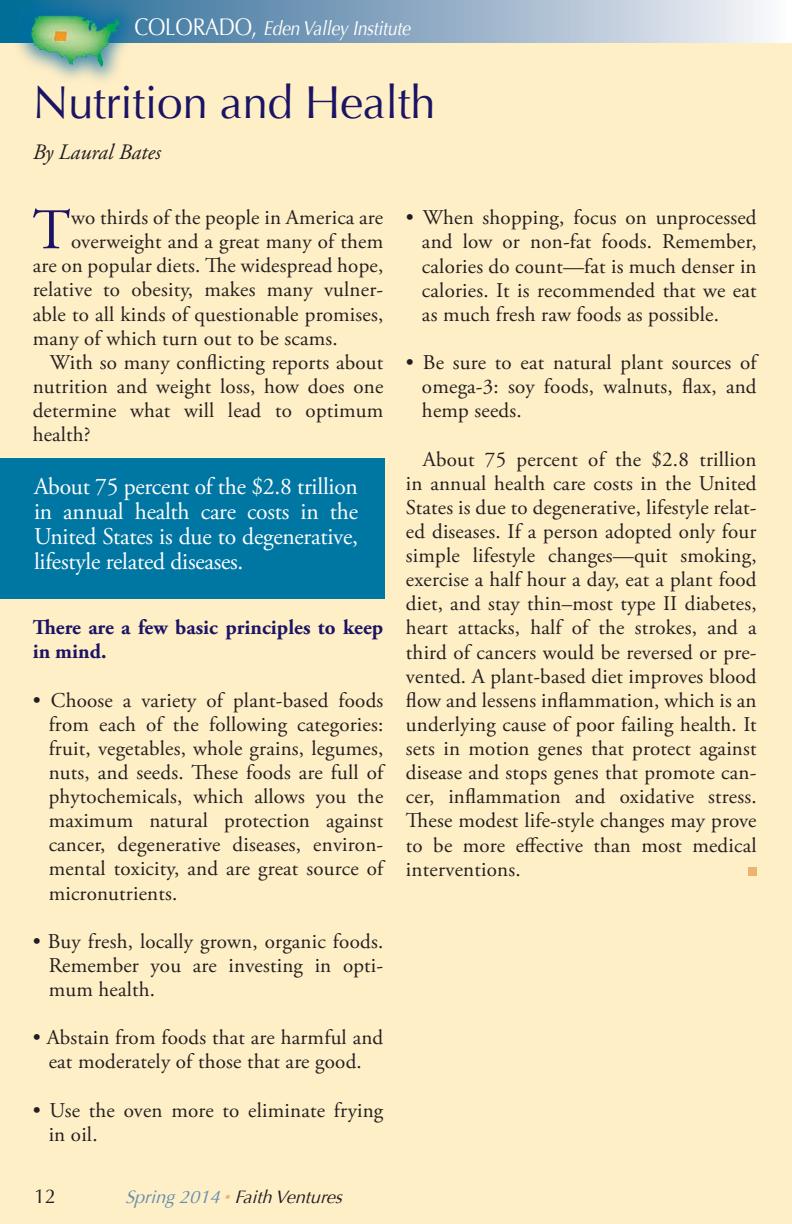
<style>
.page{position:relative;width:792px;height:1224px;background:#ffefc7}
.page>*{position:absolute;margin:0;border:0;box-sizing:border-box;transform-origin:0 0}
.t1{font:57.4px "Adobe Garamond Pro";color:#1b1464}
.t2{font:46px "Optima";letter-spacing:-.01em;color:#1b1464}
.t3{font:24px/25px "Adobe Garamond Pro";letter-spacing:-.01em;color:#fff;text-align:justify}
.t4{font:italic 22px "Adobe Garamond Pro";color:#231f20}
.t5{font:21px/24.2px "Adobe Garamond Pro";letter-spacing:.01em;color:#231f20;text-align:justify}
.t6{font:700 21px/24.2px "Adobe Garamond Pro";color:#1b1464}
.t7{font:italic 20px "Optima";color:#fff;scale:.87 1}
.t8{font:20px "Optima";color:#231f20}
.t9{font:italic 18px "Optima";color:#231f20}
.s1{font-style:normal;font-size:24px}
.s2{color:#638eb0}
.s3{font-size:12px;color:#ebb571}
</style>
<div class="page">
<div style="left:748px;top:867px;width:9px;height:8px;background:#ebb571"></div>
<svg style="left:147px;top:0;width:645px;height:43px;background:#9db5cc"></svg>
<img style="left:0;top:0;width:147px;height:81px">
<div style="left:0;top:458px;width:385px;height:141px;background:#0076a3"></div>
<p class="t7" style="left:134px;top:16px;width:323px"><span class="s1">C O L O RA D O ,</span> Eden Valley Institute</p>
<h2 class="t2" style="left:33px;top:76px;width:404px">Nutrition and Health</h2>
<p class="t4" style="left:33px;top:139px;width:130px">By Laural Bates</p>
<h1 class="t1" style="left:33px;top:196px;width:39px">T</h1>
<p class="t5" style="left:71px;top:206px;width:314px">wo thirds of the people in America are</p>
<p class="t5" style="left:71px;top:230px;width:314px">overweight and a great many of them</p>
<p class="t5" style="left:33px;top:254px;width:352px">are on popular diets. The widespread hope,</p>
<p class="t5" style="left:33px;top:278px;width:352px">relative to obesity, makes many vulner-</p>
<p class="t5" style="left:33px;top:303px;width:352px">able to all kinds of questionable promises,</p>
<p class="t5" style="left:33px;top:327px;width:307px">many of which turn out to be scams.</p>
<p class="t5" style="left:50px;top:351px;width:335px">With so many conflicting reports about</p>
<p class="t5" style="left:33px;top:375px;width:352px">nutrition and weight loss, how does one</p>
<p class="t5" style="left:33px;top:399px;width:352px">determine what will lead to optimum</p>
<p class="t5" style="left:33px;top:423px;width:60px">health?</p>
<p class="t3" style="left:34px;top:475px;width:326px">About 75 percent of the $2.8 trillion in annual health care costs in the United States is due to degenerative, lifestyle related diseases.</p>
<p class="t6" style="left:33px;top:616px;width:352px">There are a few basic principles to keep in mind.</p>
<p class="t5" style="left:49px;top:689px;width:336px;text-indent:-16px">• Choose a variety of plant-based foods from each of the following categories: fruit, vegetables, whole grains, legumes, nuts, and seeds. These foods are full of phytochemicals, which allows you the maximum natural protection against cancer, degenerative diseases, environ&shy;mental toxicity, and are great source of micronutrients.</p>
<p class="t5" style="left:49px;top:930px;width:336px;text-indent:-16px">• Buy fresh, locally grown, organic foods.<br>Remember you are investing in opti&shy;mum health.</p>
<p class="t5" style="left:33px;top:1026px;width:352px;text-align:center">• Abstain from foods that are harmful and eat moderately of those that are good.</p>
<p class="t5" style="left:49px;top:1099px;width:336px;text-indent:-16px">• Use the oven more to eliminate frying in oil.</p>
<p class="t8" style="left:34px;top:1185px;width:24px">12</p>
<p class="t9" style="left:125px;top:1186px;width:224px"><span class="s2">Spring2014</span> <span class="s3">•</span>FaithVentures</p>
<p class="t5" style="left:422px;top:206px;width:336px;text-indent:-16px">• When shopping, focus on unprocessed and low or non-fat foods. Remember, calories do count—fat is much denser in calories. It is recommended that we eat as much fresh raw foods as possible.</p>
<p class="t5" style="left:422px;top:351px;width:336px;text-indent:-16px">• Be sure to eat natural plant sources of omega-3: soy foods, walnuts, flax, and hemp seeds.</p>
<p class="t5" style="left:406px;top:448px;width:352px;text-indent:17px">About 75 percent of the $2.8 trillion in annual health care costs in the United States is due to degenerative, lifestyle relat&shy;ed diseases. If a person adopted only four simple lifestyle changes—quit smoking, exercise a half hour a day, eat a plant food diet, and stay thin–most type II diabetes, heart attacks, half of the strokes, and a third of cancers would be reversed or pre&shy;vented. A plant-based diet improves blood flow and lessens inflammation, which is an underlying cause of poor failing health. It sets in motion genes that protect against disease and stops genes that promote can&shy;cer, inflammation and oxidative stress.<br>These modest life-style changes may prove to be more effective than most medical interventions.</p>
</div>
